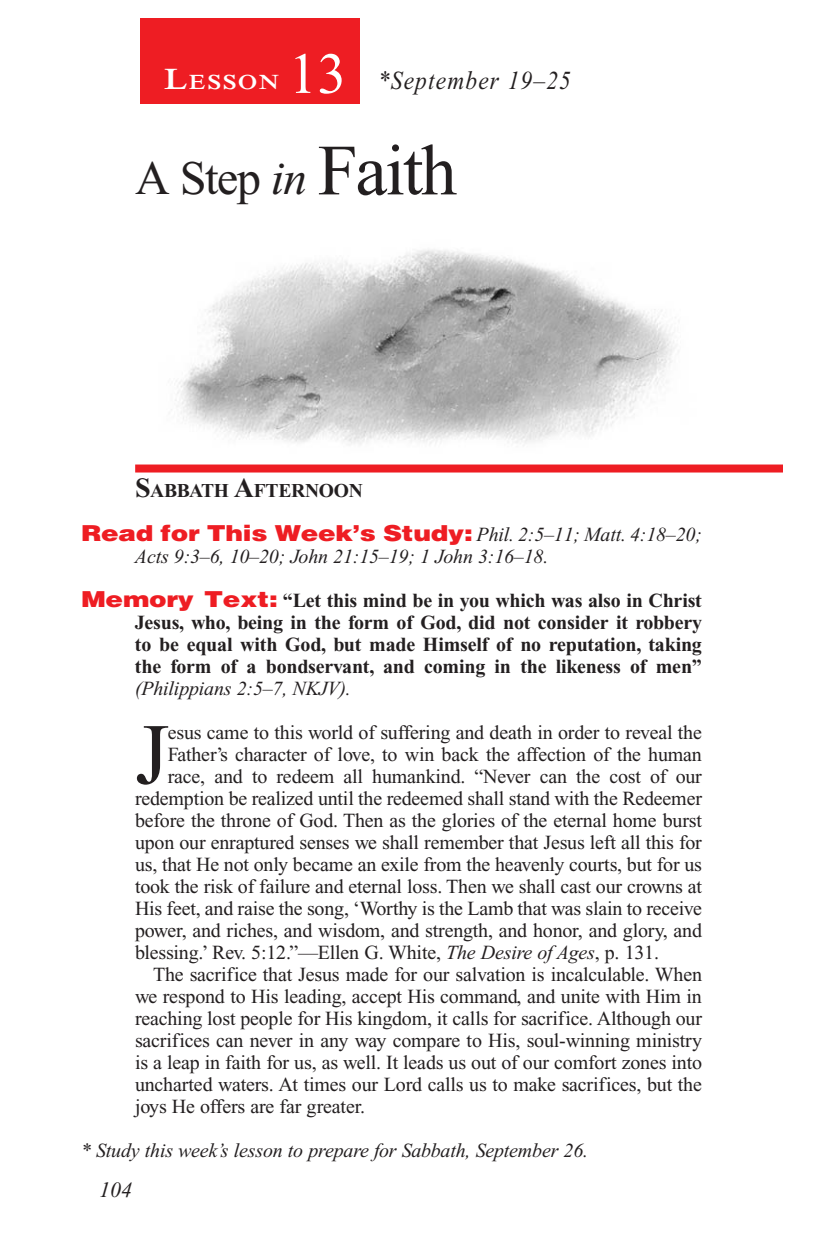
<style>
.page{position:relative;width:819px;height:1260px;background:#fff}
.page>*{position:absolute;margin:0;border:0;box-sizing:border-box;transform-origin:0 0}
.Body_Drop_Cap{font:86.4px "Times New Roman PS Std";color:#231f20}
.Lesson_Number{font:58px "Times New Roman PS Std";color:#fff}
.Lesson_Head_SA{font:48px "Times New Roman PS Std";color:#231f20}
.Lesson_Dates{font:italic 26px "Times New Roman PS Std";letter-spacing:.05em;color:#231f20;scale:.9 1}
.t1{font:italic 22px "Times New Roman PS Std";color:#231f20}
.Lesson_Start_Head{font:600 21px "Times NRMT Std";letter-spacing:.07em;color:#fff;scale:1.1 1}
.Body_Drop_Cap-2{font:20px "Times New Roman PS Std";letter-spacing:-.01em;color:#231f20}
.Body{font:20px/22px "Times New Roman PS Std";letter-spacing:-.01em;color:#231f20;text-align:justify}
.Question{font:700 20px/22px "Times New Roman PS Std";letter-spacing:-.01em;color:#231f20;text-align:justify}
.Question-2{font:italic 20px/22px "Times New Roman PS Std";letter-spacing:-.01em;color:#231f20}
.Sabbath_Afternoon_He{font:700 19.6px "Times New Roman PS Std";letter-spacing:-.015em;color:#231f20}
.s1{font-size:30px}
.s2{font-style:italic}
.s3{font-size:72px}
.s4{font-size:28px}
.s5{font-family:"Helvetica LT Std";font-weight:900;font-style:normal;font-size:22px;color:#ee1d23}
.s6{font-family:"Helvetica LT Std";font-weight:900;font-size:22px;color:#ee1d23}
.s7{font-weight:400;font-style:italic}
</style>
<div class="page">
<div style="left:135px;top:465px;width:648px;height:8px;background:#ee1d23"></div>
<div style="left:140px;top:18px;width:220px;height:86px;background:#ee1d23"></div>
<img style="left:171px;top:249px;width:504px;height:196px">
<p class="Lesson_Number" style="left:288px;top:42px;width:59px">13</p>
<p class="Lesson_Start_Head" style="left:164px;top:70px;width:106px"><span class="s1">L</span>ESSON</p>
<p class="Lesson_Dates" style="left:378px;top:66px;width:216px">*September 19–25</p>
<p class="Lesson_Head_SA" style="left:135px;top:152px;width:323px">A Step <span class="s2">in</span> <span class="s3">Faith</span></p>
<p class="Sabbath_Afternoon_He" style="left:135px;top:480px;width:230px"><span class="s4">S</span>ABBATH <span class="s4">A</span>FTERNOON</p>
<p class="Question-2" style="left:135px;top:524px;width:569px;text-indent:-54px"><span class="s5">Read for This Week’s Study:</span> Phil. 2:5–11; Matt. 4:18–20;<br>Acts 9:3–6, 10–20; John 21:15–19; 1 John 3:16–18.</p>
<p class="Question" style="left:135px;top:590px;width:569px;text-indent:-54px"><span class="s6">Memory Text:</span> “Let this mind be in you which was also in Christ Jesus, who, being in the form of God, did not consider it robbery to be equal with God, but made Himself of no reputation, taking the form of a bondservant, and coming in the likeness of men” <span class="s7">(Philippians 2:5–7, NKJV).</span></p>
<p class="Body_Drop_Cap" style="left:135px;top:708px;width:35px">J</p>
<p class="Body_Drop_Cap-2" style="left:168px;top:722px;width:536px">esus came to this world of suffering and death in order to reveal the</p>
<p class="Body_Drop_Cap-2" style="left:168px;top:744px;width:536px">Father’s character of love, to win back the affection of the human</p>
<p class="Body_Drop_Cap-2" style="left:168px;top:766px;width:536px">race, and to redeem all humankind. “Never can the cost of our</p>
<p class="Body_Drop_Cap-2" style="left:135px;top:788px;width:569px">redemption be realized until the redeemed shall stand with the Redeemer</p>
<p class="Body_Drop_Cap-2" style="left:135px;top:810px;width:568px">before the throne of God. Then as the glories of the eternal home burst</p>
<p class="Body_Drop_Cap-2" style="left:135px;top:832px;width:569px">upon our enraptured senses we shall remember that Jesus left all this for</p>
<p class="Body_Drop_Cap-2" style="left:135px;top:854px;width:569px">us, that He not only became an exile from the heavenly courts, but for us</p>
<p class="Body_Drop_Cap-2" style="left:135px;top:876px;width:569px">took the risk of failure and eternal loss. Then we shall cast our crowns at</p>
<p class="Body_Drop_Cap-2" style="left:135px;top:898px;width:569px">His feet, and raise the song, ‘Worthy is the Lamb that was slain to receive</p>
<p class="Body_Drop_Cap-2" style="left:135px;top:920px;width:569px">power, and riches, and wisdom, and strength, and honor, and glory, and</p>
<p class="Body_Drop_Cap-2" style="left:135px;top:942px;width:526px">blessing.’ Rev. 5:12.”—Ellen G. White, <span class="s2">The Desire of Ages</span>, p. 131.</p>
<p class="Body" style="left:135px;top:964px;width:569px;text-indent:18px">The sacrifice that Jesus made for our salvation is incalculable. When we respond to His leading, accept His command, and unite with Him in reaching lost people for His kingdom, it calls for sacrifice. Although our sacrifices can never in any way compare to His, soul-winning ministry is a leap in faith for us, as well. It leads us out of our comfort zones into uncharted waters. At times our Lord calls us to make sacrifices, but the joys He offers are far greater.</p>
<p class="Question-2" style="left:81px;top:1140px;width:509px">* Study this week’s lesson to prepare for Sabbath, September 26.</p>
<p class="t1" style="left:99px;top:1178px;width:34px">104</p>
</div>
